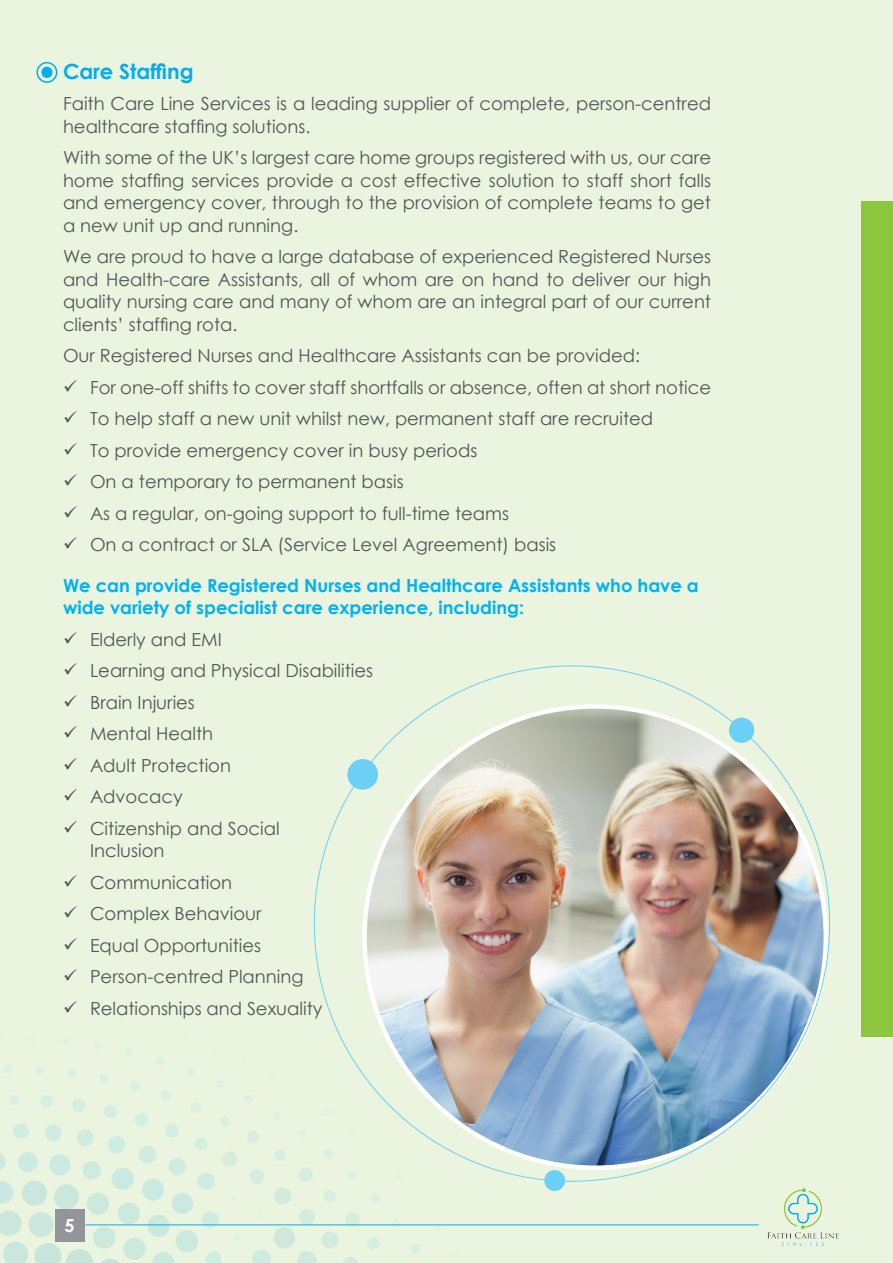
<style>
.page{position:relative;width:893px;height:1263px;background:#ebf4de}
.page>*{position:absolute;margin:0;border:0;box-sizing:border-box;transform-origin:0 0}
.t1{font:700 21px "Century Gothic";color:#00aeef}
.t2{font:18px/31.5px "Century Gothic";color:#545557}
.t3{font:700 18px/22.5px "Century Gothic";color:#00b3ef}
.t4{font:700 18px "Century Gothic";color:#fff}
</style>
<div class="page">
<div style="left:861px;top:201px;width:32px;height:835px;background:#8bc63e"></div>
<div style="left:36px;top:62px;width:21px;height:21px;border:2px solid #00aeef;border-radius:50%"></div>
<div style="left:41px;top:67px;width:11px;height:11px;background:#00aeef;border-radius:50%"></div>
<img style="left:364px;top:706px;width:462px;height:462px;border-radius:231px">
<div style="left:347px;top:759px;width:31px;height:31px;background:#6bcff6;border-radius:50%"></div>
<div style="left:729px;top:718px;width:25px;height:25px;background:#6bcff6;border-radius:50%"></div>
<div style="left:544px;top:1170px;width:21px;height:21px;background:#6bcff6;border-radius:50%"></div>
<svg style="left:367px;top:1238px;width:12px;height:12px"></svg>
<svg style="left:371px;top:1194px;width:9px;height:9px"></svg>
<svg style="left:392px;top:1219px;width:9px;height:7px"></svg>
<svg style="left:411px;top:1244px;width:10px;height:10px"></svg>
<svg style="left:0;top:1035px;width:360px;height:228px"></svg>
<img style="left:768px;top:1189px;width:71px;height:57px">
<hr style="left:86px;top:1224px;width:673px;height:1px;background:#00aeef">
<div style="left:55px;top:1209px;width:29px;height:32px;background:#939598"></div>
<p class="t1" style="left:63px;top:55px;width:132px">Care Staffing</p>
<p class="t2" style="left:63px;top:92px;width:650px;line-height:22.5px">Faith Care Line Services is a leading supplier of complete, person-centred healthcare staffing solutions.</p>
<p class="t2" style="left:63px;top:146px;width:650px;line-height:22.5px;text-align:justify">With some of the UK’s largest care home groups registered with us, our care home staffing services provide a cost effective solution to staff short falls and emergency cover, through to the provision of complete teams to get a new unit up and running.</p>
<p class="t2" style="left:63px;top:245px;width:650px;line-height:22.5px;text-align:justify">We are proud to have a large database of experienced Registered Nurses and Health-care Assistants, all of whom are on hand to deliver our high quality nursing care and many of whom are an integral part of our current clients’ staffing rota.</p>
<p class="t2" style="left:90px;top:340px;width:623px;text-indent:-27px">Our Registered Nurses and Healthcare Assistants can be provided:<br>For one-off shifts to cover staff shortfalls or absence, often at short notice To help staff a new unit whilst new, permanent staff are recruited<br>To provide emergency cover in busy periods<br>On a temporary to permanent basis<br>As a regular, on-going support to full-time teams<br>On a contract or SLA (Service Level Agreement) basis</p>
<p class="t3" style="left:63px;top:573px;width:637px">We can provide Registered Nurses and Healthcare Assistants who have a wide variety of specialist care experience, including:</p>
<p class="t2" style="left:90px;top:623px;width:285px">Elderly and EMI<br>Learning and Physical Disabilities<br>Brain Injuries<br>Mental Health<br>Adult Protection<br>Advocacy<br>Citizenship and Social</p>
<p class="t2" style="left:90px;top:835px;width:234px">Inclusion<br>Communication<br>Complex Behaviour<br>Equal Opportunities<br>Person-centred Planning<br>Relationships and Sexuality</p>
<p class="t4" style="left:64px;top:1211px;width:12px">5</p>
</div>
